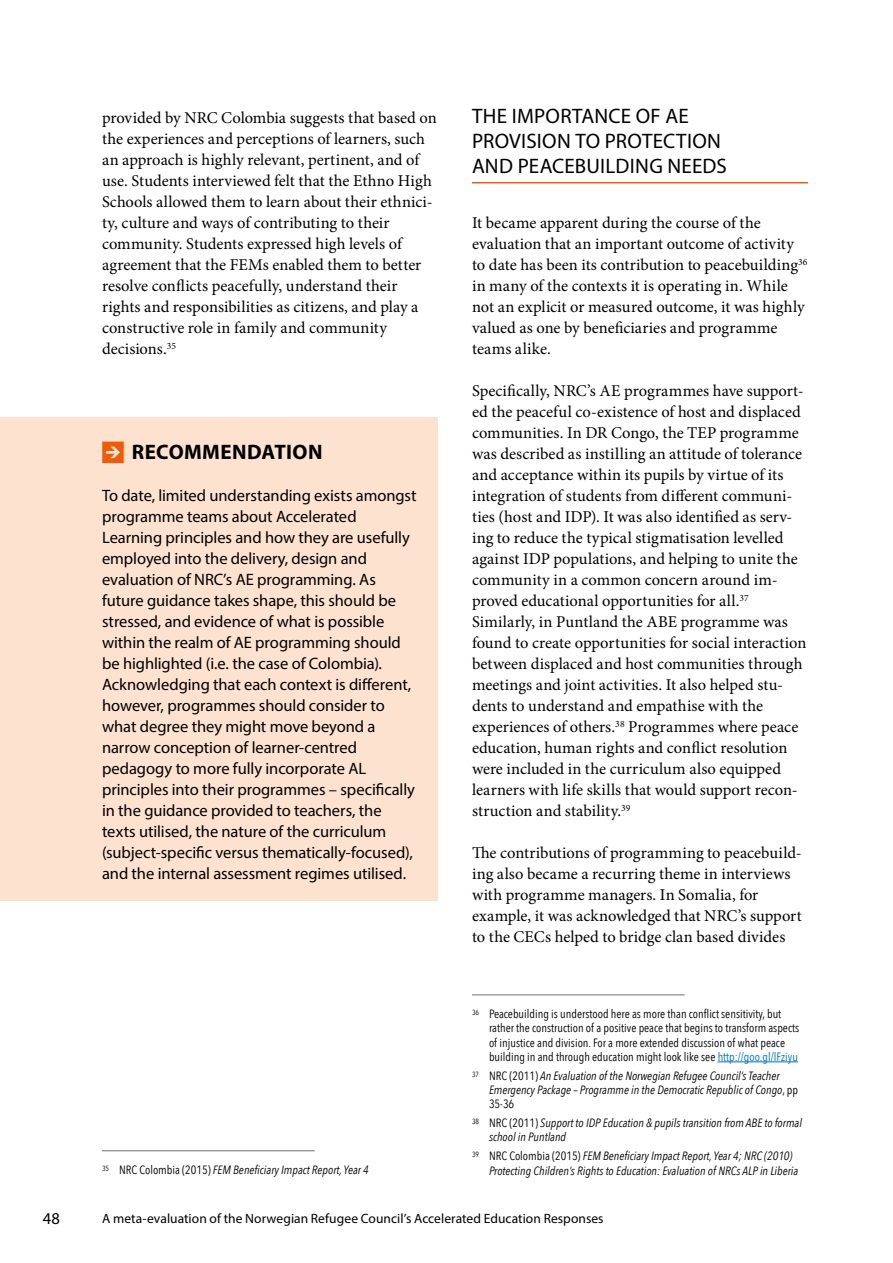
<style>
.page{position:relative;width:893px;height:1263px;background:#fff}
.page>*{position:absolute;margin:0;border:0;box-sizing:border-box;transform-origin:0 0}
.t1{font:21px/25.2px "Myriad Pro";letter-spacing:.01em;color:#000}
.t2{font:700 21px "Myriad Pro";letter-spacing:.02em;color:#000}
.t3{font:16.5px/21px "Minion Pro";letter-spacing:.005em;color:#000}
.t4{font:16.5px/21px "Myriad Pro";letter-spacing:-.005em;color:#000}
.t5{font:13.5px "Myriad Pro";letter-spacing:.005em;color:#000}
.t6{font:italic 12px/14.4px "Avenir Next Condensed";color:#000}
.t7{font:12px/14.4px "Avenir Next Condensed";color:#000}
.s1{font-family:"Arrowstfb";font-weight:400;color:#eb5d0b}
.s2{font-style:normal}
.s3{color:#0071bb}
</style>
<div class="page">
<hr style="left:102px;top:1150px;width:213px;height:1px;background:#706f6f">
<hr style="left:472px;top:182px;width:336px;height:1px;background:#eb5d0b">
<hr style="left:472px;top:994px;width:213px;height:1px;background:#706f6f">
<hr style="left:718px;top:1061px;width:80px;height:1px;background:#0071bb">
<div style="left:0;top:417px;width:438px;height:483px;background:#fde2cf"></div>
<p class="t3" style="left:102px;top:107px;width:336px">provided by NRC Colombia suggests that based on the experiences and perceptions of learners, such an approach is highly relevant, pertinent, and of use. Students interviewed felt that the Ethno High Schools allowed them to learn about their ethnici&shy;ty, culture and ways of contributing to their community. Students expressed high levels of agreement that the FEMs enabled them to better resolve conflicts peacefully, understand their rights and responsibilities as citizens, and play a constructive role in family and community decisions.<sup>35</sup></p>
<p class="t2" style="left:102px;top:438px;width:222px"><span class="s1">B</span> RECOMMENDATION</p>
<p class="t4" style="left:102px;top:485px;width:316px">To date, limited understanding exists amongst programme teams about Accelerated Learning principles and how they are usefully employed into the delivery, design and evaluation of NRC’s AE programming. As future guidance takes shape, this should be stressed, and evidence of what is possible within the realm of AE programming should be highlighted (i.e. the case of Colombia).<br>Acknowledging that each context is different, however, programmes should consider to what degree they might move beyond a narrow conception of learner-centred pedagogy to more fully incorporate AL principles into their programmes – specifically in the guidance provided to teachers, the texts utilised, the nature of the curriculum (subject-specific versus thematically-focused), and the internal assessment regimes utilised.</p>
<p class="t6" style="left:102px;top:1162px;width:268px"><sup>35</sup> <span class="s2">NRC Colombia (2015)</span> FEM Beneficiary Impact Report, Year 4</p>
<p class="t1" style="left:472px;top:103px;width:256px">THE IMPORTANCE OF AE<br>PROVISION TO PROTECTION<br>AND PEACEBUILDING NEEDS</p>
<p class="t3" style="left:472px;top:212px;width:337px">It became apparent during the course of the evaluation that an important outcome of activity to date has been its contribution to peacebuilding<sup>36 </sup>in many of the contexts it is operating in. While not an explicit or measured outcome, it was highly valued as one by beneficiaries and programme teams alike.</p>
<p class="t3" style="left:472px;top:380px;width:336px">Specifically, NRC’s AE programmes have support&shy;ed the peaceful co-existence of host and displaced communities. In DR Congo, the TEP programme was described as instilling an attitude of tolerance and acceptance within its pupils by virtue of its integration of students from different communi&shy;ties (host and IDP). It was also identified as serv&shy;ing to reduce the typical stigmatisation levelled against IDP populations, and helping to unite the community in a common concern around im&shy;proved educational opportunities for all.<sup>37<br></sup>Similarly, in Puntland the ABE programme was found to create opportunities for social interaction between displaced and host communities through meetings and joint activities. It also helped stu&shy;dents to understand and empathise with the experiences of others.<sup>38</sup> Programmes where peace education, human rights and conflict resolution were included in the curriculum also equipped learners with life skills that would support recon&shy;struction and stability.<sup>39</sup></p>
<p class="t3" style="left:472px;top:842px;width:331px">The contributions of programming to peacebuild&shy;ing also became a recurring theme in interviews with programme managers. In Somalia, for example, it was acknowledged that NRC’s support to the CECs helped to bridge clan based divides</p>
<p class="t7" style="left:489px;top:1006px;width:312px;text-indent:-17px"><sup>36</sup> Peacebuilding is understood here as more than conflict sensitivity, but rather the construction of a positive peace that begins to transform aspects of injustice and division. For a more extended discussion of what peace building in and through education might look like see <span class="s3">http://goo.gl/lFziyu</span></p>
<p class="t6" style="left:489px;top:1068px;width:311px;text-indent:-17px"><sup>37</sup> <span class="s2">NRC (2011)</span> An Evaluation of the Norwegian Refugee Council’s Teacher<br>Emergency Package – Programme in the Democratic Republic of Congo<span class="s2">, pp<br>35-36</span></p>
<p class="t6" style="left:489px;top:1116px;width:314px;text-indent:-17px"><sup>38</sup> <span class="s2">NRC (2011)</span> Support to IDP Education &amp; pupils transition from ABE to formal school in Puntland</p>
<p class="t6" style="left:489px;top:1149px;width:311px;text-indent:-17px"><sup>39</sup> <span class="s2">NRC Colombia (2015)</span> FEM Beneficiary Impact Report, Year 4; NRC (2010)<br>Protecting Children’s Rights to Education: Evaluation of NRCs ALP in Liberia</p>
<p class="t4" style="left:43px;top:1208px;width:19px">48</p>
<p class="t5" style="left:102px;top:1210px;width:503px">A meta-evaluation of the Norwegian Refugee Council’s Accelerated Education Responses</p>
</div>
